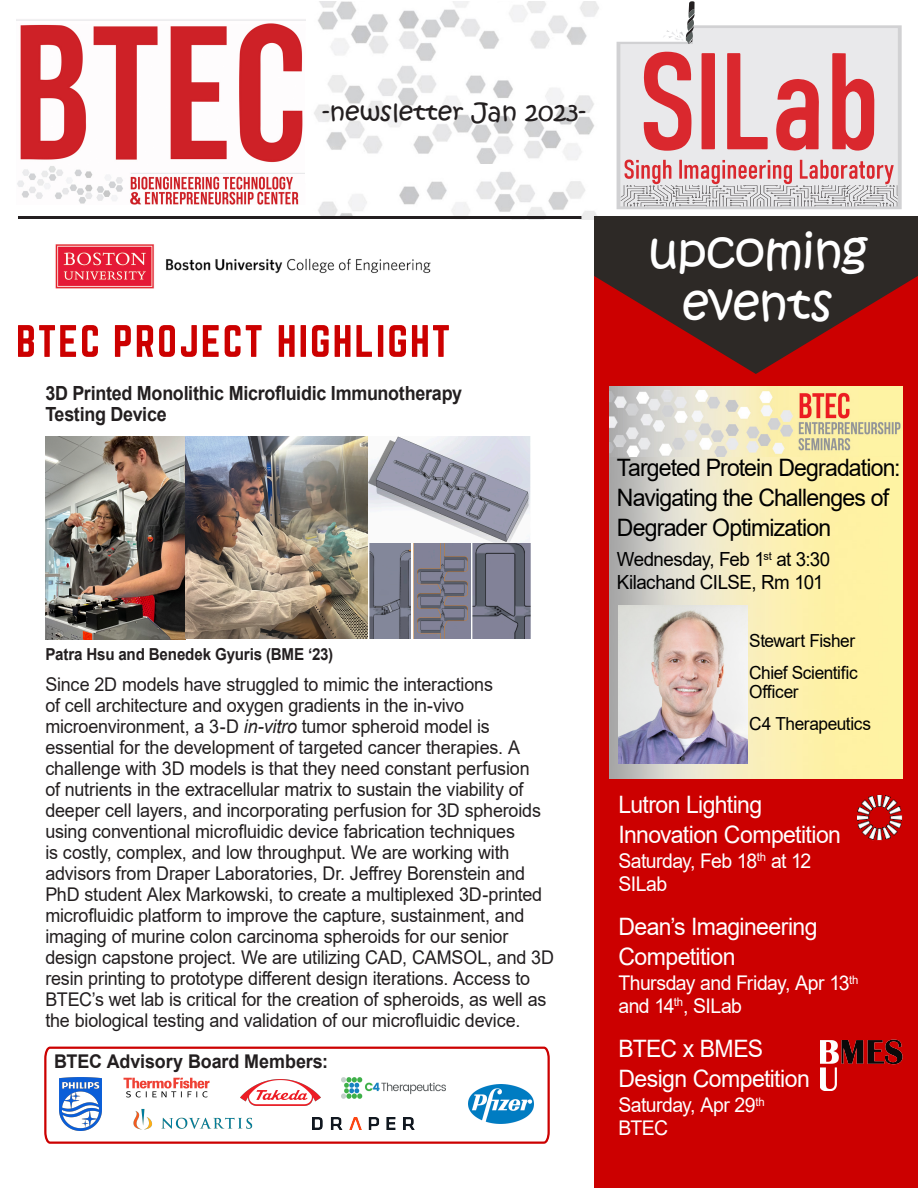
<style>
.page{position:relative;width:918px;height:1188px;background:#fff}
.page>*{position:absolute;margin:0;border:0;box-sizing:border-box;transform-origin:0 0}
.t1{font:46.5px/52.5px "Kristen ITC";letter-spacing:-.015em;color:#fff;text-align:center;scale:1.04 1}
.BTEC_SILab_PP{font:24px/30px "Arial";letter-spacing:-.025em;color:#fff;scale:.96 1}
.BTEC_SILab_PP-2{font:24px/30px "Arial";letter-spacing:-.035em;color:#000;scale:.96 1}
.t2{font:24px "Kristen ITC";color:#231f20;scale:1.08 1}
.BTEC_SILab_PP-3{font:20.25px/22.5px "Arial";letter-spacing:-.03em;color:#fff;scale:.96 1}
.BTEC_SILab_Caption{font:700 19.5px "Arial";letter-spacing:-.015em;color:#231f20;scale:.92 1}
.BTEC_SILab_PP-4{font:19.5px "Arial";letter-spacing:-.025em;color:#000;scale:.96 1}
.BTEC_SILab_PP-5{font:18.9px/21px "Arial";letter-spacing:-.01em;color:#231f20;scale:.95 1}
.BTEC_SILab_PP-6{font:700 18.9px "Arial";letter-spacing:-.005em;color:#231f20;scale:.95 1}
.BTEC_SILab_PP-7{font:18px "Arial";letter-spacing:-.025em;color:#000;scale:.96 1}
.BTEC_SILab_Caption-2{font:700 16.5px "Arial";letter-spacing:-.01em;color:#231f20;scale:.92 1}
.s1{font-style:italic}
</style>
<div class="page">
<div style="left:594px;top:216px;width:324px;height:972px;background:#c00"></div>
<img style="left:16px;top:19px;width:290px;height:185px">
<img style="left:305px;top:57px;width:289px;height:125px">
<img style="left:313px;top:1px;width:286px;height:62px">
<img style="left:313px;top:165px;width:284px;height:55px">
<svg style="left:594px;top:216px;width:324px;height:158px;fill:#2d2926"></svg>
<svg style="left:617px;top:25px;width:285px;height:184px;background:#e0b7ba"></svg>
<svg style="left:663px;top:1px;width:32px;height:43px"></svg>
<img style="left:368px;top:436px;width:162px;height:107px">
<img style="left:369px;top:543px;width:42px;height:96px">
<img style="left:46px;top:436px;width:322px;height:203px">
<img style="left:413px;top:543px;width:58px;height:96px">
<img style="left:472px;top:543px;width:58px;height:96px">
<img style="left:55px;top:219px;width:377px;height:70px">
<hr style="left:18px;top:216px;width:563px;height:3px;background:#231f20">
<svg style="left:115px;top:325px;width:16px;height:32px"></svg>
<svg style="left:137px;top:325px;width:16px;height:32px"></svg>
<svg style="left:159px;top:325px;width:16px;height:32px"></svg>
<svg style="left:181px;top:325px;width:16px;height:32px"></svg>
<svg style="left:203px;top:325px;width:16px;height:32px"></svg>
<svg style="left:225px;top:325px;width:37px;height:32px"></svg>
<svg style="left:279px;top:325px;width:16px;height:32px"></svg>
<div style="left:301px;top:325px;width:5px;height:32px;background:#c00"></div>
<svg style="left:312px;top:325px;width:17px;height:32px"></svg>
<svg style="left:335px;top:325px;width:15px;height:32px"></svg>
<svg style="left:356px;top:325px;width:16px;height:32px"></svg>
<div style="left:378px;top:325px;width:5px;height:32px;background:#c00"></div>
<svg style="left:389px;top:325px;width:17px;height:32px"></svg>
<svg style="left:412px;top:325px;width:37px;height:32px"></svg>
<svg style="left:18px;top:325px;width:58px;height:32px"></svg>
<svg style="left:82px;top:325px;width:16px;height:32px"></svg>
<img style="left:858px;top:795px;width:44px;height:46px">
<img style="left:820px;top:1040px;width:82px;height:51px">
<img style="left:609px;top:709px;width:293px;height:70px">
<img style="left:609px;top:386px;width:293px;height:323px">
<img style="left:618px;top:605px;width:129px;height:158px">
<svg style="left:44px;top:1046px;width:506px;height:98px"></svg>
<img style="left:134px;top:1104px;width:119px;height:31px">
<img style="left:312px;top:1118px;width:102px;height:12px">
<img style="left:342px;top:1078px;width:104px;height:21px">
<img style="left:241px;top:1079px;width:79px;height:27px">
<img style="left:123px;top:1078px;width:86px;height:19px">
<img style="left:60px;top:1078px;width:41px;height:53px">
<img style="left:468px;top:1084px;width:66px;height:39px">
<p class="t2" style="left:322px;top:96px;width:246px">-newsletter Jan 2023-</p>
<p class="BTEC_SILab_Caption" style="left:45px;top:379px;width:454px">3D Printed Monolithic Microfluidic Immunotherapy</p>
<p class="BTEC_SILab_Caption" style="left:45px;top:400px;width:134px">Testing Device</p>
<p class="BTEC_SILab_Caption-2" style="left:45px;top:642px;width:314px">Patra Hsu and Benedek Gyuris (BME ‘23)</p>
<p class="BTEC_SILab_PP-5" style="left:45px;top:674px;width:537px">Since 2D models have struggled to mimic the interactions<br>of cell architecture and oxygen gradients in the in-vivo microenvironment, a 3-D <span class="s1">in-vitro</span> tumor spheroid model is essential for the development of targeted cancer therapies. A challenge with 3D models is that they need constant perfusion<br>of nutrients in the extracellular matrix to sustain the viability of deeper cell layers, and incorporating perfusion for 3D spheroids using conventional microfluidic device fabrication techniques<br>is costly, complex, and low throughput. We are working with advisors from Draper Laboratories, Dr. Jeffrey Borenstein and PhD student Alex Markowski, to create a multiplexed 3D-printed microfluidic platform to improve the capture, sustainment, and imaging of murine colon carcinoma spheroids for our senior design capstone project. We are utilizing CAD, CAMSOL, and 3D resin printing to prototype different design iterations. Access to BTEC’s wet lab is critical for the creation of spheroids, as well as the biological testing and validation of our microfluidic device.</p>
<p class="BTEC_SILab_PP-6" style="left:54px;top:1048px;width:290px">BTEC Advisory Board Members:</p>
<p class="t1" style="left:648px;top:226px;width:213px">upcoming events</p>
<p class="BTEC_SILab_PP-2" style="left:617px;top:453px;width:297px">Targeted Protein Degradation:<br>Navigating the Challenges of<br>Degrader Optimization</p>
<p class="BTEC_SILab_PP-4" style="left:617px;top:546px;width:224px">Wednesday, Feb 1<sup>st</sup> at 3:30</p>
<p class="BTEC_SILab_PP-4" style="left:617px;top:569px;width:217px">Kilachand CILSE, Rm 101</p>
<p class="BTEC_SILab_PP-7" style="left:749px;top:628px;width:112px">Stewart Fisher</p>
<p class="BTEC_SILab_PP-7" style="left:749px;top:660px;width:114px">Chief Scientific</p>
<p class="BTEC_SILab_PP-7" style="left:749px;top:679px;width:53px">Officer</p>
<p class="BTEC_SILab_PP-7" style="left:749px;top:711px;width:128px">C4 Therapeutics</p>
<p class="BTEC_SILab_PP" style="left:618px;top:789px;width:151px">Lutron Lighting</p>
<p class="BTEC_SILab_PP" style="left:618px;top:819px;width:233px">Innovation Competition</p>
<p class="BTEC_SILab_PP-3" style="left:618px;top:850px;width:203px">Saturday, Feb 18<sup>th</sup> at 12</p>
<p class="BTEC_SILab_PP-3" style="left:618px;top:872px;width:53px">SILab</p>
<p class="BTEC_SILab_PP" style="left:618px;top:911px;width:209px">Dean’s Imagineering<br>Competition</p>
<p class="BTEC_SILab_PP-3" style="left:618px;top:972px;width:252px">Thursday and Friday, Apr 13<sup>th </sup>and 14<sup>th</sup>, SILab</p>
<p class="BTEC_SILab_PP" style="left:618px;top:1033px;width:152px">BTEC x BMES</p>
<p class="BTEC_SILab_PP" style="left:618px;top:1063px;width:201px">Design Competition</p>
<p class="BTEC_SILab_PP-3" style="left:618px;top:1094px;width:154px">Saturday, Apr 29<sup>th</sup></p>
<p class="BTEC_SILab_PP-3" style="left:618px;top:1117px;width:53px">BTEC</p>
</div>
